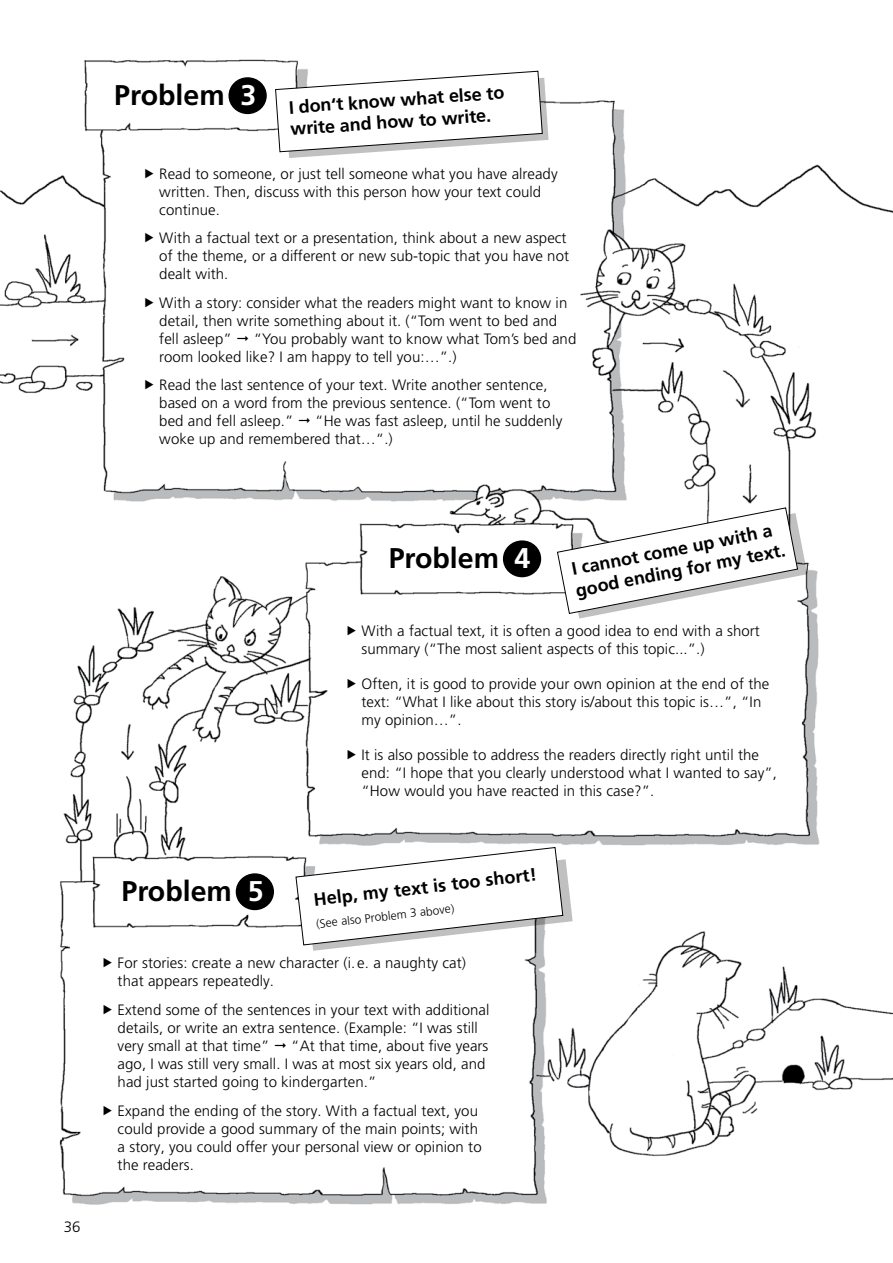
<style>
.page{position:relative;width:893px;height:1263px;background:#fff}
.page>*{position:absolute;margin:0;border:0;box-sizing:border-box;transform-origin:0 0}
.t1{font:700 28.5px "Frutiger LT Pro";color:#000}
.t2{font:700 18px/21.6px "Frutiger LT Pro";color:#000}
.t3{font:300 15px/18px "Frutiger LT Pro";letter-spacing:.005em;color:#000}
.t4{font:300 12px "Frutiger LT Pro";color:#000}
.s1{color:#fff}
</style>
<div class="page">
<img style="left:0;top:59px;width:893px;height:1146px">
<div style="left:236px;top:874px;width:37px;height:35px;background:#000;border-radius:50%"></div>
<div style="left:236px;top:873px;width:38px;height:37px;border:2px solid #000;border-radius:50%"></div>
<div style="left:504px;top:541px;width:36px;height:35px;background:#000;border-radius:50%"></div>
<div style="left:503px;top:540px;width:38px;height:37px;border:2px solid #000;border-radius:50%"></div>
<div style="left:229px;top:78px;width:37px;height:35px;background:#000;border-radius:50%"></div>
<div style="left:228px;top:77px;width:39px;height:37px;border:2px solid #000;border-radius:50%"></div>
<svg style="left:557px;top:507px;width:250px;height:111px"></svg>
<svg style="left:275px;top:70px;width:274px;height:88px"></svg>
<svg style="left:295px;top:847px;width:278px;height:104px"></svg>
<svg style="left:146px;top:168px;width:8px;height:10px"></svg>
<svg style="left:146px;top:233px;width:8px;height:9px"></svg>
<svg style="left:146px;top:298px;width:8px;height:9px"></svg>
<svg style="left:237px;top:336px;width:11px;height:5px"></svg>
<svg style="left:146px;top:380px;width:8px;height:10px"></svg>
<svg style="left:299px;top:418px;width:11px;height:6px"></svg>
<svg style="left:348px;top:626px;width:8px;height:10px"></svg>
<svg style="left:348px;top:679px;width:8px;height:10px"></svg>
<svg style="left:348px;top:750px;width:8px;height:10px"></svg>
<svg style="left:104px;top:958px;width:8px;height:10px"></svg>
<svg style="left:104px;top:1005px;width:8px;height:9px"></svg>
<svg style="left:275px;top:1043px;width:11px;height:5px"></svg>
<svg style="left:104px;top:1105px;width:8px;height:10px"></svg>
<p class="t3" style="left:64px;top:1217px;width:18px">36</p>
<h1 class="t1" style="left:114px;top:78px;width:144px">Problem <span class="s1">3</span></h1>
<p class="t2" style="left:288px;top:97px;width:217px;rotate:-4deg">I don‘t know what else to write and how to write.</p>
<p class="t3" style="left:159px;top:164px;width:400px">Read to someone, or just tell someone what you have already written. Then, discuss with this person how your text could continue.</p>
<p class="t3" style="left:159px;top:229px;width:411px">With a factual text or a presentation, think about a new aspect of the theme, or a different or new sub-topic that you have not dealt with.</p>
<p class="t3" style="left:159px;top:294px;width:409px">With a story: consider what the readers might want to know in detail, then write something about it. (“Tom went to bed and fell asleep”</p>
<p class="t3" style="left:159px;top:330px;width:419px;text-indent:94px">“You probably want to know what Tom’s bed and room looked like? I am happy to tell you:…”.)</p>
<p class="t3" style="left:159px;top:376px;width:392px">Read the last sentence of your text. Write another sentence, based on a word from the previous sentence. (“Tom went to bed and fell asleep.”</p>
<p class="t3" style="left:159px;top:412px;width:404px;text-indent:156px">“He was fast asleep, until he suddenly woke up and remembered that…“.)</p>
<h1 class="t1" style="left:389px;top:541px;width:143px">Problem <span class="s1">4</span></h1>
<p class="t2" style="left:570px;top:559px;width:215px;rotate:-11deg">I cannot come up with a good ending for my text.</p>
<h1 class="t1" style="left:122px;top:874px;width:144px">Problem <span class="s1">5</span></h1>
<p class="t3" style="left:361px;top:622px;width:400px">With a factual text, it is often a good idea to end with a short summary (“The most salient aspects of this topic...”.)</p>
<p class="t3" style="left:361px;top:675px;width:409px">Often, it is good to provide your own opinion at the end of the text: “What I like about this story is/about this topic is…”, “In my opinion…”.</p>
<p class="t3" style="left:361px;top:746px;width:417px">It is also possible to address the readers directly right until the end: “I hope that you clearly understood what I wanted to say”, “How would you have reacted in this case?”.</p>
<p class="t2" style="left:312px;top:888px;width:226px;rotate:-6deg">Help, my text is too short!</p>
<p class="t4" style="left:316px;top:916px;width:140px;rotate:-6deg">(See also Problem 3 above)</p>
<p class="t3" style="left:118px;top:954px;width:350px">For stories: create a new character (i. e. a naughty cat) that appears repeatedly.</p>
<p class="t3" style="left:118px;top:1001px;width:373px">Extend some of the sentences in your text with additional details, or write an extra sentence. (Example: “I was still very small at that time”</p>
<p class="t3" style="left:118px;top:1037px;width:372px;text-indent:174px">“At that time, about five years ago, I was still very small. I was at most six years old, and had just started going to kindergarten.”</p>
<p class="t3" style="left:118px;top:1102px;width:366px">Expand the ending of the story. With a factual text, you could provide a good summary of the main points; with a story, you could offer your personal view or opinion to the readers.</p>
</div>
